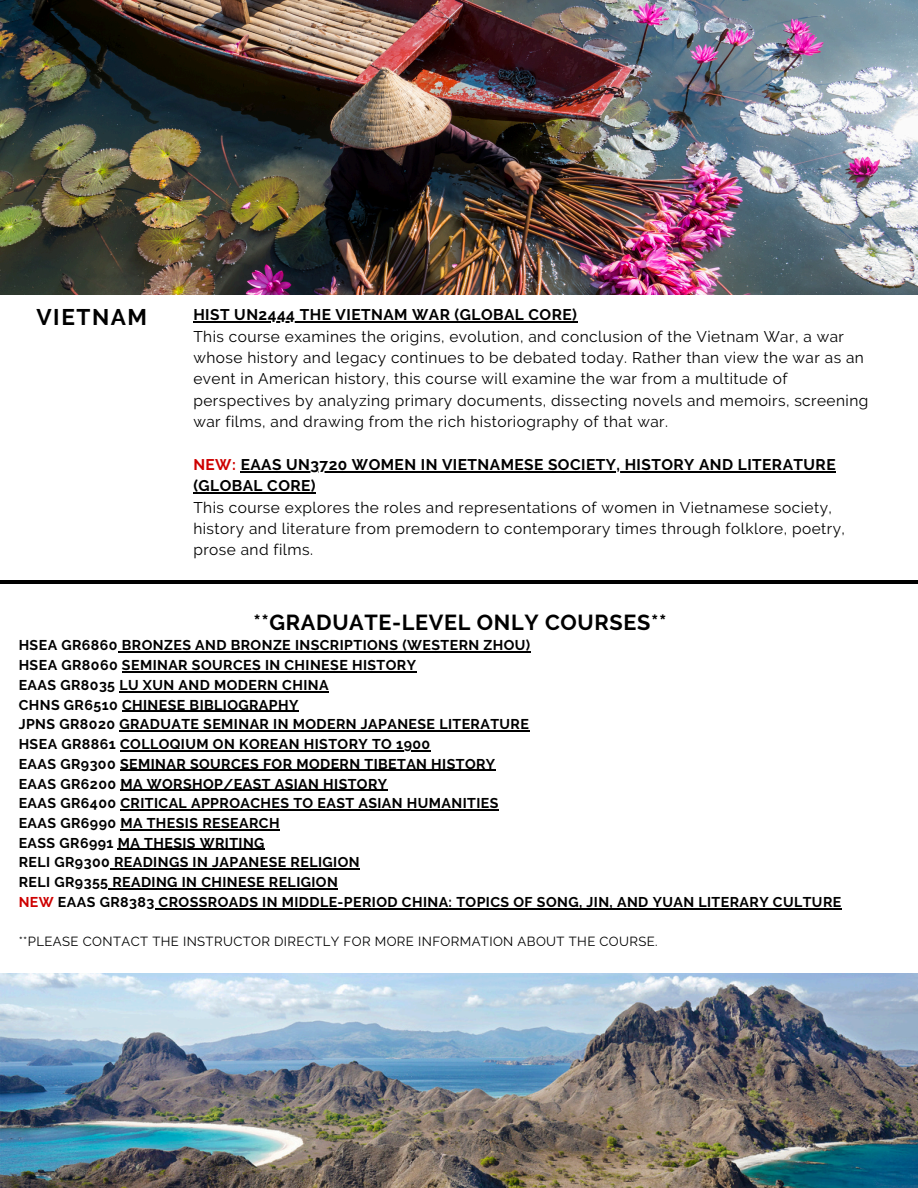
<style>
.page{position:relative;width:918px;height:1188px;background:#fff}
.page>*{position:absolute;margin:0;border:0;box-sizing:border-box;transform-origin:0 0}
.t1{font:700 22.5px "Raleway";letter-spacing:.07em;color:#000}
.t2{font:700 21.6px "Raleway";letter-spacing:.03em;color:#000}
.t3{font:15.45px/21.3px "Raleway";letter-spacing:.03em;color:#000}
.t4{font:700 15.45px/21.3px "Raleway";letter-spacing:.03em;color:#000}
.t5{font:700 14.1px/19.8px "Raleway";letter-spacing:.03em;color:#000}
.t6{font:13.2px "Raleway";letter-spacing:.03em;color:#000}
.s1{color:#ce0000}
</style>
<div class="page">
<hr style="left:0;top:580px;width:918px;height:4px;background:#000">
<img style="left:0;top:974px;width:918px;height:214px">
<img style="left:0;top:0;width:918px;height:294px">
<hr style="left:118px;top:652px;width:413px;height:1px;background:#000">
<hr style="left:122px;top:671px;width:295px;height:1px;background:#000">
<hr style="left:119px;top:691px;width:210px;height:1px;background:#000">
<hr style="left:122px;top:711px;width:177px;height:1px;background:#000">
<hr style="left:119px;top:730px;width:410px;height:2px;background:#000">
<hr style="left:120px;top:750px;width:311px;height:1px;background:#000">
<hr style="left:120px;top:770px;width:376px;height:1px;background:#000">
<hr style="left:120px;top:790px;width:268px;height:1px;background:#000">
<hr style="left:120px;top:809px;width:379px;height:1px;background:#000">
<hr style="left:120px;top:829px;width:160px;height:1px;background:#000">
<hr style="left:118px;top:849px;width:147px;height:1px;background:#000">
<hr style="left:110px;top:869px;width:250px;height:1px;background:#000">
<hr style="left:109px;top:888px;width:229px;height:1px;background:#000">
<hr style="left:155px;top:908px;width:687px;height:1px;background:#000">
<hr style="left:193px;top:321px;width:384px;height:2px;background:#000">
<hr style="left:241px;top:471px;width:595px;height:1px;background:#000">
<hr style="left:193px;top:492px;width:123px;height:2px;background:#000">
<p class="t1" style="left:36px;top:304px;width:112px">VIETNAM</p>
<p class="t4" style="left:193px;top:304px;width:385px">HIST UN2444 THE VIETNAM WAR (GLOBAL CORE)</p>
<p class="t3" style="left:193px;top:326px;width:677px">This course examines the origins, evolution, and conclusion of the Vietnam War, a war whose history and legacy continues to be debated today. Rather than view the war as an event in American history, this course will examine the war from a multitude of perspectives by analyzing primary documents, dissecting novels and memoirs, screening war films, and drawing from the rich historiography of that war.</p>
<p class="t4" style="left:193px;top:454px;width:644px"><span class="s1">NEW:</span> EAAS UN3720 WOMEN IN VIETNAMESE SOCIETY, HISTORY AND LITERATURE (GLOBAL CORE)</p>
<p class="t3" style="left:193px;top:497px;width:653px">This course explores the roles and representations of women in Vietnamese society, history and literature from premodern to contemporary times through folklore, poetry, prose and films.</p>
<h2 class="t2" style="left:253px;top:609px;width:415px">**GRADUATE-LEVEL ONLY COURSES**</h2>
<h2 class="t5" style="left:19px;top:636px;width:513px">HSEA GR6860 BRONZES AND BRONZE INSCRIPTIONS (WESTERN ZHOU)<br>HSEA GR8060 SEMINAR SOURCES IN CHINESE HISTORY<br>EAAS GR8035 LU XUN AND MODERN CHINA<br>CHNS GR6510 CHINESE BIBLIOGRAPHY<br>JPNS GR8020 GRADUATE SEMINAR IN MODERN JAPANESE LITERATURE HSEA GR8861 COLLOQIUM ON KOREAN HISTORY TO 1900</h2>
<p class="t5" style="left:19px;top:754px;width:824px">EAAS GR9300 SEMINAR SOURCES FOR MODERN TIBETAN HISTORY<br>EAAS GR6200 MA WORSHOP/EAST ASIAN HISTORY<br>EAAS GR6400 CRITICAL APPROACHES TO EAST ASIAN HUMANITIES<br>EAAS GR6990 MA THESIS RESEARCH<br>EASS GR6991 MA THESIS WRITING<br>RELI GR9300 READINGS IN JAPANESE RELIGION<br>RELI GR9355 READING IN CHINESE RELIGION<br><span class="s1">NEW</span> EAAS GR8383 CROSSROADS IN MIDDLE-PERIOD CHINA: TOPICS OF SONG, JIN, AND YUAN LITERARY CULTURE</p>
<p class="t6" style="left:19px;top:934px;width:641px">**PLEASE CONTACT THE INSTRUCTOR DIRECTLY FOR MORE INFORMATION ABOUT THE COURSE.</p>
</div>
